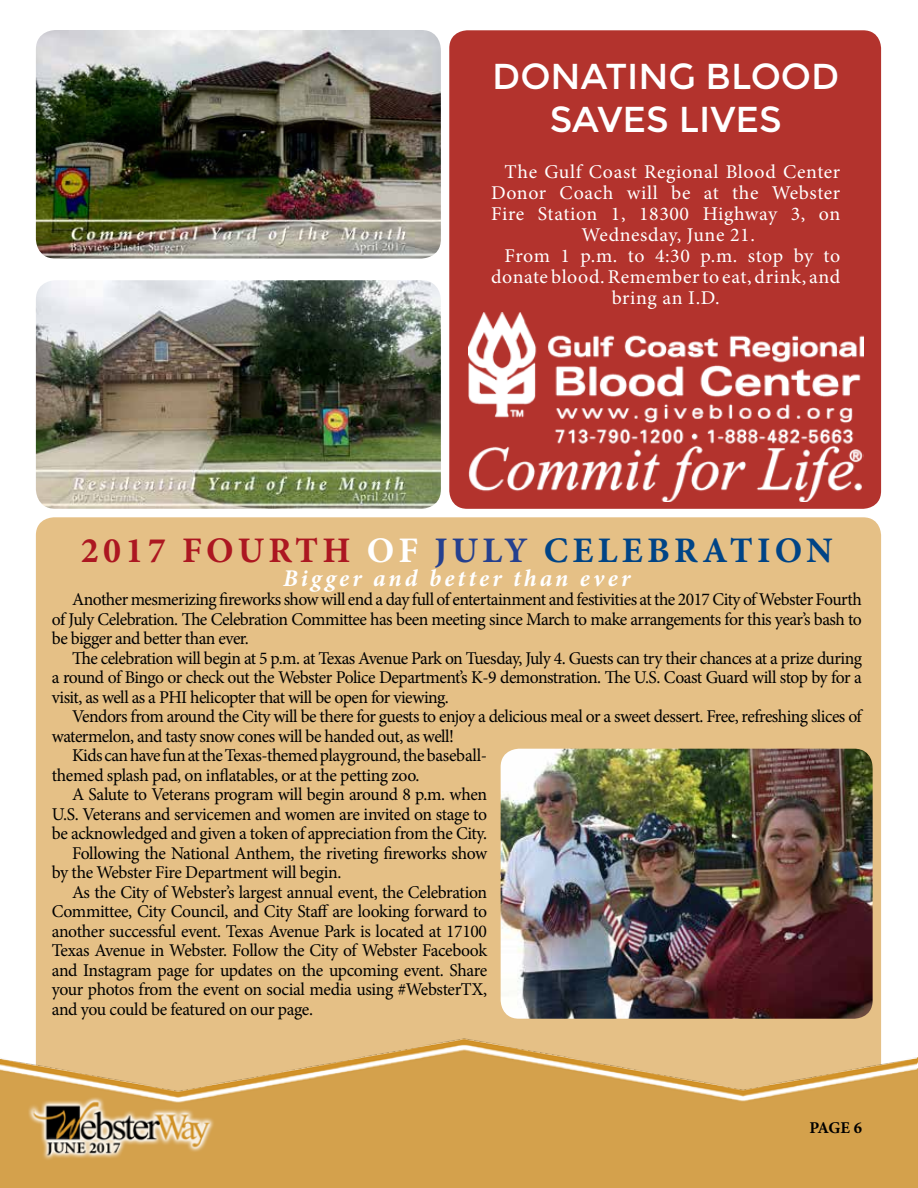
<style>
.page{position:relative;width:918px;height:1188px;background:#fff}
.page>*{position:absolute;margin:0;border:0;box-sizing:border-box;transform-origin:0 0}
.t1{font:36px/43.2px "Montserrat";color:#fff}
.t2{font:700 36px "Minion Pro";color:#004486}
.t3{font:700 36px "Minion Pro";letter-spacing:.12em;color:#ac1721}
.t4{font:700 36px "Minion Pro";color:#25408f}
.t5{font:italic 700 24px "Minion Pro";letter-spacing:.13em;color:#fff}
.t6{font:19.5px "Minion Pro";letter-spacing:.03em;color:#fff}
.t7{font:18px/19.5px "Minion Pro";letter-spacing:-.025em;color:#000;text-align:justify}
.t8{font:16.5px "Montserrat";color:#000}
.t9{font:700 16.5px "Minion Pro";color:#000}
.s1{color:#fff}
</style>
<div class="page">
<div style="left:36px;top:517px;width:845px;height:632px;background:#e5c086;border-radius:18px"></div>
<div style="left:449px;top:30px;width:432px;height:479px;background:#b3332d;border-radius:18px"></div>
<img style="left:0;top:1023px;width:917px;height:165px">
<img style="left:917px;top:1057px;width:1px;height:131px">
<img style="left:36px;top:280px;width:405px;height:229px">
<img style="left:36px;top:30px;width:405px;height:229px">
<img style="left:501px;top:749px;width:372px;height:270px">
<img style="left:468px;top:312px;width:395px;height:189px">
<h1 class="t1" style="left:492px;top:55px;width:54px">DONATING</h1>
<h1 class="t1" style="left:550px;top:55px;width:231px;text-indent:156px">BLOOD<br>SAVES LIVES</h1>
<p class="t6" style="left:505px;top:159px;width:337px">The Gulf Coast Regional Blood Center</p>
<p class="t6" style="left:491px;top:180px;width:351px">Donor Coach will be at the Webster</p>
<p class="t6" style="left:491px;top:201px;width:351px">Fire Station 1, 18300 Highway 3, on</p>
<p class="t6" style="left:582px;top:222px;width:175px">Wednesday, June 21.</p>
<p class="t6" style="left:505px;top:243px;width:337px">From 1 p.m. to 4:30 p.m. stop by to</p>
<p class="t6" style="left:491px;top:264px;width:351px">donate blood. Remember to eat, drink, and</p>
<p class="t6" style="left:612px;top:285px;width:110px">bring an I.D.</p>
<h1 class="t3" style="left:81px;top:525px;width:155px">2017 FOURTH</h1>
<h1 class="t4" style="left:367px;top:525px;width:111px"><span class="s1">OF</span> JULY</h1>
<h1 class="t2" style="left:544px;top:525px;width:53px">CELE</h1>
<h1 class="t2" style="left:647px;top:525px;width:55px">BRATION</h1>
<h2 class="t5" style="left:283px;top:561px;width:349px">Bigger and better than ever</h2>
<p class="t7" style="left:52px;top:590px;width:812px;text-indent:20px">Another mesmerizing fireworks show will end a day full of entertainment and festivities at the 2017 City of Webster Fourth of July Celebration. The Celebration Committee has been meeting since March to make arrangements for this year’s bash to be bigger and better than ever.</p>
<p class="t7" style="left:52px;top:648px;width:812px;text-indent:20px">The celebration will begin at 5 p.m. at Texas Avenue Park on Tuesday, July 4. Guests can try their chances at a prize during a round of Bingo or check out the Webster Police Department’s K-9 demonstration. The U.S. Coast Guard will stop by for a visit, as well as a PHI helicopter that will be open for viewing.</p>
<p class="t7" style="left:72px;top:707px;width:791px">Vendors from around the City will be there for guests to enjoy a delicious meal or a sweet dessert. Free, refreshing slices of</p>
<p class="t7" style="left:52px;top:726px;width:404px">watermelon, and tasty snow cones will be handed out, as well!</p>
<p class="t7" style="left:72px;top:746px;width:417px">Kids can have fun at the Texas-themed playground, the baseball-</p>
<p class="t7" style="left:52px;top:765px;width:369px">themed splash pad, on inflatables, or at the petting zoo.</p>
<p class="t7" style="left:72px;top:785px;width:417px">A Salute to Veterans program will begin around 8 p.m. when</p>
<p class="t7" style="left:52px;top:804px;width:437px">U.S. Veterans and servicemen and women are invited on stage to</p>
<p class="t7" style="left:52px;top:824px;width:437px">be acknowledged and given a token of appreciation from the City.</p>
<p class="t7" style="left:72px;top:843px;width:417px">Following the National Anthem, the riveting fireworks show</p>
<p class="t7" style="left:52px;top:863px;width:291px">by the Webster Fire Department will begin.</p>
<p class="t7" style="left:72px;top:882px;width:417px">As the City of Webster’s largest annual event, the Celebration</p>
<p class="t7" style="left:52px;top:902px;width:437px">Committee, City Council, and City Staff are looking forward to</p>
<p class="t7" style="left:52px;top:921px;width:437px">another successful event. Texas Avenue Park is located at 17100</p>
<p class="t7" style="left:52px;top:941px;width:437px">Texas Avenue in Webster. Follow the City of Webster Facebook</p>
<p class="t7" style="left:52px;top:960px;width:437px">and Instagram page for updates on the upcoming event. Share</p>
<p class="t7" style="left:52px;top:980px;width:437px">your photos from the event on social media using #WebsterTX,</p>
<p class="t7" style="left:52px;top:999px;width:263px">and you could be featured on our page.</p>
<p class="t9" style="left:809px;top:1116px;width:54px">PAGE 6</p>
<p class="t8" style="left:794px;top:1119px;width:62px">PAGE 6</p>
</div>
